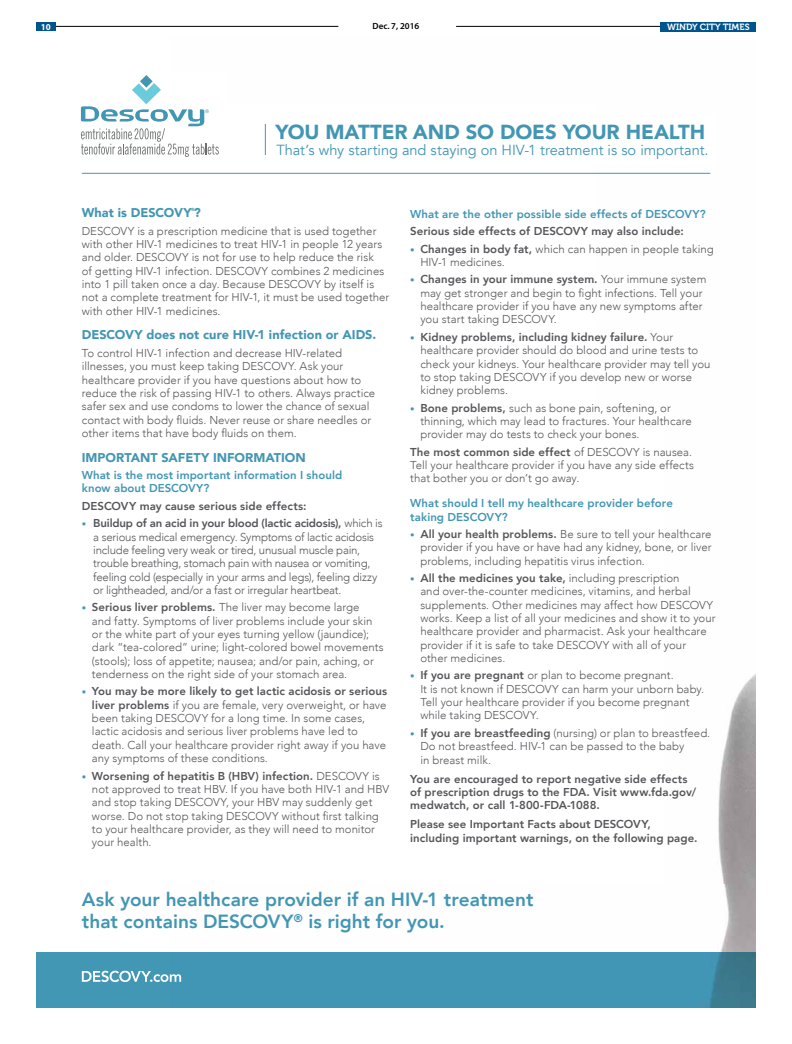
<style>
.page{position:relative;width:792px;height:1044px;background:#fff}
.page>*{position:absolute;margin:0;border:0;box-sizing:border-box;transform-origin:0 0}
.t1{font:900 20.3px "Avenir";letter-spacing:-.005em;color:#4296b4}
.t2{font:800 19px/21.6px "Avenir";color:#4296b4}
.t3{font:14.6px "Avenir";letter-spacing:-.005em;color:#4296b4}
.t4{font:900 12.7px "Avenir";color:#4296b4}
.t5{font:300 11.4px/13.3px "Avenir";color:#56565a}
.t6{font:300 11.4px/13.3px "Avenir";letter-spacing:-.02em;color:#56565a}
.t7{font:800 11.4px/13.3px "Avenir";letter-spacing:.005em;color:#56565a}
.t8{font:800 11.4px/13.3px "Avenir";letter-spacing:.005em;color:#4296b4}
.t9{font:9px "Museo 700";color:#fff}
.t10{font:600 9px "Myriad Pro";color:#000}
.t11{font:700 9px "Myriad Pro";color:#fff}
.t12{font:900 4.4px "Avenir";color:#4296b4}
.s1{font-size:8.9px;color:#4296b4}
.s2{font-weight:800}
.s3{color:#56565a}
</style>
<div class="page">
<hr style="left:456px;top:26px;width:300px;height:1px;background:#000">
<hr style="left:52px;top:26px;width:286px;height:1px;background:#000">
<div style="left:36px;top:22px;width:20px;height:9px;background:#00558f"></div>
<div style="left:661px;top:22px;width:95px;height:10px;background:#00558f"></div>
<img style="left:171px;top:674px;width:585px;height:334px">
<svg style="left:80px;top:75px;width:139px;height:82px"></svg>
<hr style="left:82px;top:173px;width:628px;height:1px;background:#4296b4">
<hr style="left:265px;top:124px;width:1px;height:31px;background:#4296b4">
<div style="left:36px;top:952px;width:135px;height:56px;background:#4297b4"></div>
<svg style="left:82px;top:971px;width:99px;height:11px"></svg>
<p class="t11" style="left:41px;top:21px;width:11px">10</p>
<p class="t10" style="left:373px;top:20px;width:48px">Dec. 7, 2016</p>
<p class="t9" style="left:667px;top:22px;width:84px">WINDY CITY TIMES</p>
<p class="t1" style="left:275px;top:114px;width:431px">YOU MATTER AND SO DOES YOUR HEALTH</p>
<p class="t3" style="left:276px;top:141px;width:434px">That’s why starting and staying on HIV-1 treatment is so important.</p>
<p class="t4" style="left:82px;top:202px;width:121px">What is DESCOVY ?</p>
<p class="t12" style="left:191px;top:206px;width:5px">®</p>
<p class="t5" style="left:82px;top:224px;width:309px">DESCOVY is a prescription medicine that is used together with other HIV-1 medicines to treat HIV-1 in people 12 years and older. DESCOVY is not for use to help reduce the risk<br>of getting HIV-1 infection. DESCOVY combines 2 medicines into 1 pill taken once a day. Because DESCOVY by itself is not a complete treatment for HIV-1, it must be used together with other HIV-1 medicines.</p>
<p class="t4" style="left:82px;top:324px;width:296px">DESCOVY does not cure HIV-1 infection or AIDS.</p>
<p class="t5" style="left:82px;top:346px;width:295px">To control HIV-1 infection and decrease HIV-related illnesses, you must keep taking DESCOVY. Ask your healthcare provider if you have questions about how to reduce the risk of passing HIV-1 to others. Always practice safer sex and use condoms to lower the chance of sexual contact with body fluids. Never reuse or share needles or other items that have body fluids on them.</p>
<p class="t4" style="left:82px;top:446px;width:225px">IMPORTANT SAFETY INFORMATION</p>
<p class="t8" style="left:82px;top:468px;width:262px">What is the most important information I should know about DESCOVY?</p>
<p class="t7" style="left:82px;top:499px;width:226px">DESCOVY may cause serious side effects:</p>
<p class="t6" style="left:93px;top:517px;width:291px;text-indent:-11px"><span class="s1">•</span> <span class="s2">Buildup of an acid in your blood (lactic acidosis),</span> which is a serious medical emergency. Symptoms of lactic acidosis include feeling very weak or tired, unusual muscle pain, trouble breathing, stomach pain with nausea or vomiting, feeling cold (especially in your arms and legs), feeling dizzy or lightheaded, and/or a fast or irregular heartbeat.</p>
<p class="t5" style="left:92px;top:601px;width:293px;text-indent:-10px"><span class="s1">•</span> <span class="s2">Serious liver problems.</span> The liver may become large<br>and fatty. Symptoms of liver problems include your skin or the white part of your eyes turning yellow (jaundice); dark “tea-colored” urine; light-colored bowel movements (stools); loss of appetite; nausea; and/or pain, aching, or tenderness on the right side of your stomach area.</p>
<p class="t5" style="left:92px;top:685px;width:297px;text-indent:-10px"><span class="s1">•</span> <span class="s2">You may be more likely to get lactic acidosis or serious liver problems</span> if you are female, very overweight, or have been taking DESCOVY for a long time. In some cases, lactic acidosis and serious liver problems have led to death. Call your healthcare provider right away if you have any symptoms of these conditions.</p>
<p class="t5" style="left:92px;top:769px;width:299px;text-indent:-10px"><span class="s1">•</span> <span class="s2">Worsening of hepatitis B (HBV) infection.</span> DESCOVY is not approved to treat HBV. If you have both HIV-1 and HBV and stop taking DESCOVY, your HBV may suddenly get worse. Do not stop taking DESCOVY without first talking to your healthcare provider, as they will need to monitor your health.</p>
<p class="t8" style="left:410px;top:205px;width:297px;line-height:17.4px">What are the other possible side effects of DESCOVY?<br><span class="s3">Serious side effects of DESCOVY may also include:</span></p>
<p class="t5" style="left:420px;top:242px;width:295px;text-indent:-10px"><span class="s1">•</span> <span class="s2">Changes in body fat,</span> which can happen in people taking<br>HIV-1 medicines.</p>
<p class="t5" style="left:420px;top:273px;width:288px;text-indent:-10px"><span class="s1">•</span> <span class="s2">Changes in your immune system.</span> Your immune system may get stronger and begin to fight infections. Tell your healthcare provider if you have any new symptoms after you start taking DESCOVY.</p>
<p class="t5" style="left:420px;top:330px;width:292px;text-indent:-10px"><span class="s1">•</span> <span class="s2">Kidney problems, including kidney failure.</span> Your healthcare provider should do blood and urine tests to check your kidneys. Your healthcare provider may tell you to stop taking DESCOVY if you develop new or worse kidney problems.</p>
<p class="t5" style="left:420px;top:401px;width:273px;text-indent:-10px"><span class="s1">•</span> <span class="s2">Bone problems,</span> such as bone pain, softening, or thinning, which may lead to fractures. Your healthcare provider may do tests to check your bones.</p>
<p class="t5" style="left:410px;top:445px;width:285px"><span class="s2">The most common side effect</span> of DESCOVY is nausea.<br>Tell your healthcare provider if you have any side effects that bother you or don’t go away.</p>
<p class="t8" style="left:410px;top:497px;width:264px">What should I tell my healthcare provider before taking DESCOVY?</p>
<p class="t5" style="left:420px;top:527px;width:293px;text-align:justify;text-indent:-10px"><span class="s1">•</span> <span class="s2">All your health problems.</span> Be sure to tell your healthcare provider if you have or have had any kidney, bone, or liver problems, including hepatitis virus infection.</p>
<p class="t5" style="left:420px;top:571px;width:297px;text-indent:-10px"><span class="s1">•</span> <span class="s2">All the medicines you take,</span> including prescription<br>and over-the-counter medicines, vitamins, and herbal supplements. Other medicines may affect how DESCOVY works. Keep a list of all your medicines and show it to your healthcare provider and pharmacist. Ask your healthcare provider if it is safe to take DESCOVY with all of your other medicines.</p>
<p class="t5" style="left:420px;top:669px;width:285px;text-indent:-10px"><span class="s1">•</span> <span class="s2">If you are pregnant</span> or plan to become pregnant.<br>It is not known if DESCOVY can harm your unborn baby.<br>Tell your healthcare provider if you become pregnant while taking DESCOVY.</p>
<p class="t5" style="left:420px;top:726px;width:291px;text-indent:-10px"><span class="s1">•</span> <span class="s2">If you are breastfeeding</span> (nursing) or plan to breastfeed.<br>Do not breastfeed. HIV-1 can be passed to the baby<br>in breast milk.</p>
<p class="t7" style="left:410px;top:772px;width:287px">You are encouraged to report negative side effects of prescription drugs to the FDA. Visit www.fda.gov/ medwatch, or call 1-800-FDA-1088.</p>
<p class="t7" style="left:410px;top:818px;width:289px">Please see Important Facts about DESCOVY, including important warnings, on the following page.</p>
<p class="t2" style="left:82px;top:889px;width:453px">Ask your healthcare provider if an HIV-1 treatment that contains DESCOVY<sup>®</sup> is right for you.</p>
</div>
